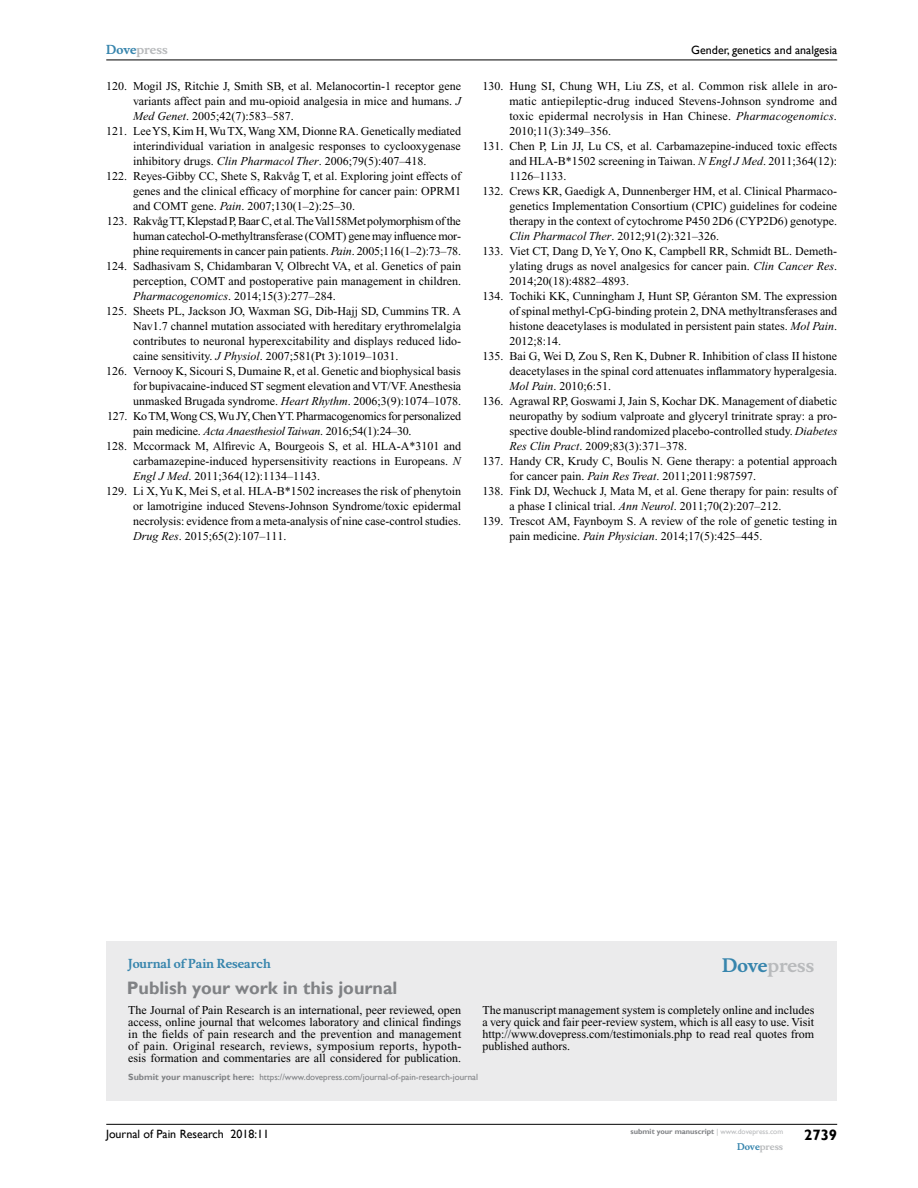
<style>
.page{position:relative;width:918px;height:1188px;background:#fff}
.page>*{position:absolute;margin:0;border:0;box-sizing:border-box;transform-origin:0 0}
.t1{font:700 18px "Gill Sans";color:#808285}
.t2{font:700 18px "Musee";color:#b8babc}
.t3{font:700 15px "Gill Sans";color:#000}
.t4{font:12px/12px "Times New Roman";color:#000;text-align:justify}
.t5{font:12px "Times New Roman";letter-spacing:-.02em;color:#000}
.t6{font:12px "Times New Roman";letter-spacing:-.025em;color:#000}
.t7{font:12px "Gill Sans";color:#000}
.t8{font:700 12px "Musee";color:#3785ad}
.t9{font:700 12px "Musee";color:#b8babc}
.t10{font:9px "Gill Sans";color:#808285}
.t11{font:700 9px "Musee";color:#b8babc}
.t12{font:700 7.5px "Gill Sans";color:#808285}
.s1{color:#3785ad}
.s2{font-style:italic}
.s3{font-weight:700}
.s4{font-weight:400;color:#b8babc}
</style>
<div class="page">
<div style="left:106px;top:941px;width:731px;height:159px;background:#ebebec"></div>
<hr style="left:106px;top:1124px;width:731px;height:1px;background:#000">
<hr style="left:106px;top:60px;width:731px;height:1px;background:#000">
<p class="t9" style="left:106px;top:43px;width:63px"><span class="s1">Dove</span>press</p>
<p class="t4" style="left:106px;top:80px;width:356px">120. Mogil JS, Ritchie J, Smith SB, et al. Melanocortin-1 receptor gene</p>
<p class="t4" style="left:133px;top:95px;width:329px">variants affect pain and mu-opioid analgesia in mice and humans. <span class="s2">J</span></p>
<p class="t4" style="left:133px;top:110px;width:162px"><span class="s2">Med Genet</span>. 2005;42(7):583–587.</p>
<p class="t4" style="left:106px;top:125px;width:356px">121. Lee YS, Kim H, Wu TX, Wang XM, Dionne RA. Genetically mediated</p>
<p class="t4" style="left:133px;top:140px;width:329px">interindividual variation in analgesic responses to cyclooxygenase</p>
<p class="t4" style="left:133px;top:155px;width:295px">inhibitory drugs. <span class="s2">Clin Pharmacol Ther</span>. 2006;79(5):407–418.</p>
<p class="t4" style="left:106px;top:170px;width:356px">122. Reyes-Gibby CC, Shete S, Rakvåg T, et al. Exploring joint effects of</p>
<p class="t4" style="left:133px;top:185px;width:329px">genes and the clinical efficacy of morphine for cancer pain: OPRM1</p>
<p class="t4" style="left:133px;top:200px;width:224px">and COMT gene. <span class="s2">Pain</span>. 2007;130(1–2):25–30.</p>
<p class="t6" style="left:107px;top:215px;width:355px">123. Rakvåg TT, Klepstad P, Baar C, et al. The Val158Met polymorphism of the</p>
<p class="t4" style="left:133px;top:230px;width:329px">human catechol-O-methyltransferase (COMT) gene may influence mor-</p>
<p class="t4" style="left:133px;top:245px;width:329px">phine requirements in cancer pain patients. <span class="s2">Pain</span>. 2005;116(1–2):73–78.</p>
<p class="t4" style="left:106px;top:260px;width:356px">124. Sadhasivam S, Chidambaran V, Olbrecht VA, et al. Genetics of pain</p>
<p class="t4" style="left:133px;top:275px;width:329px">perception, COMT and postoperative pain management in children.</p>
<p class="t4" style="left:133px;top:290px;width:204px"><span class="s2">Pharmacogenomics</span>. 2014;15(3):277–284.</p>
<p class="t4" style="left:106px;top:305px;width:356px">125. Sheets PL, Jackson JO, Waxman SG, Dib-Hajj SD, Cummins TR. A</p>
<p class="t4" style="left:133px;top:320px;width:329px">Nav1.7 channel mutation associated with hereditary erythromelalgia</p>
<p class="t4" style="left:133px;top:335px;width:329px">contributes to neuronal hyperexcitability and displays reduced lido-</p>
<p class="t4" style="left:133px;top:350px;width:267px">caine sensitivity. <span class="s2">J Physiol</span>. 2007;581(Pt 3):1019–1031.</p>
<p class="t4" style="left:106px;top:365px;width:356px">126. Vernooy K, Sicouri S, Dumaine R, et al. Genetic and biophysical basis</p>
<p class="t4" style="left:133px;top:380px;width:330px">for bupivacaine-induced ST segment elevation and VT/VF. Anesthesia</p>
<p class="t4" style="left:133px;top:395px;width:329px">unmasked Brugada syndrome. <span class="s2">Heart Rhythm</span>. 2006;3(9):1074–1078.</p>
<p class="t5" style="left:107px;top:410px;width:355px">127. Ko TM, Wong CS, Wu JY, Chen YT. Pharmacogenomics for personalized</p>
<p class="t5" style="left:133px;top:425px;width:280px">pain medicine. <span class="s2">Acta Anaesthesiol Taiwan</span>. 2016;54(1):24–30.</p>
<p class="t4" style="left:106px;top:440px;width:356px">128. Mccormack M, Alfirevic A, Bourgeois S, et al. HLA-A*3101 and</p>
<p class="t4" style="left:133px;top:455px;width:329px">carbamazepine-induced hypersensitivity reactions in Europeans. <span class="s2">N</span></p>
<p class="t4" style="left:133px;top:470px;width:188px"><span class="s2">Engl J Med</span>. 2011;364(12):1134–1143.</p>
<p class="t4" style="left:106px;top:485px;width:356px">129. Li X, Yu K, Mei S, et al. HLA-B*1502 increases the risk of phenytoin</p>
<p class="t4" style="left:133px;top:500px;width:329px">or lamotrigine induced Stevens-Johnson Syndrome/toxic epidermal</p>
<p class="t4" style="left:133px;top:515px;width:329px">necrolysis: evidence from a meta-analysis of nine case-control studies.</p>
<p class="t4" style="left:133px;top:530px;width:155px"><span class="s2">Drug Res</span>. 2015;65(2):107–111.</p>
<p class="t7" style="left:691px;top:43px;width:147px">Gender, genetics and analgesia</p>
<p class="t4" style="left:482px;top:80px;width:357px">130. Hung SI, Chung WH, Liu ZS, et al. Common risk allele in aro-</p>
<p class="t4" style="left:509px;top:95px;width:329px">matic antiepileptic-drug induced Stevens-Johnson syndrome and</p>
<p class="t4" style="left:509px;top:110px;width:329px">toxic epidermal necrolysis in Han Chinese. <span class="s2">Pharmacogenomics</span>.</p>
<p class="t4" style="left:509px;top:125px;width:103px">2010;11(3):349–356.</p>
<p class="t4" style="left:482px;top:140px;width:356px">131. Chen P, Lin JJ, Lu CS, et al. Carbamazepine-induced toxic effects</p>
<p class="t4" style="left:509px;top:155px;width:329px">and HLA-B*1502 screening in Taiwan. <span class="s2">N Engl J Med</span>. 2011;364(12):</p>
<p class="t4" style="left:509px;top:170px;width:58px">1126–1133.</p>
<p class="t4" style="left:482px;top:185px;width:356px">132. Crews KR, Gaedigk A, Dunnenberger HM, et al. Clinical Pharmaco-</p>
<p class="t4" style="left:509px;top:200px;width:329px">genetics Implementation Consortium (CPIC) guidelines for codeine</p>
<p class="t4" style="left:509px;top:215px;width:329px">therapy in the context of cytochrome P450 2D6 (CYP2D6) genotype.</p>
<p class="t4" style="left:509px;top:230px;width:211px"><span class="s2">Clin Pharmacol Ther</span>. 2012;91(2):321–326.</p>
<p class="t4" style="left:482px;top:245px;width:356px">133. Viet CT, Dang D, Ye Y, Ono K, Campbell RR, Schmidt BL. Demeth-</p>
<p class="t4" style="left:509px;top:260px;width:329px">ylating drugs as novel analgesics for cancer pain. <span class="s2">Clin Cancer Res</span>.</p>
<p class="t4" style="left:509px;top:275px;width:121px">2014;20(18):4882–4893.</p>
<p class="t4" style="left:482px;top:290px;width:356px">134. Tochiki KK, Cunningham J, Hunt SP, Géranton SM. The expression</p>
<p class="t4" style="left:509px;top:305px;width:329px">of spinal methyl-CpG-binding protein 2, DNA methyltransferases and</p>
<p class="t4" style="left:509px;top:320px;width:329px">histone deacetylases is modulated in persistent pain states. <span class="s2">Mol Pain</span>.</p>
<p class="t4" style="left:509px;top:335px;width:53px">2012;8:14.</p>
<p class="t4" style="left:482px;top:350px;width:356px">135. Bai G, Wei D, Zou S, Ren K, Dubner R. Inhibition of class II histone</p>
<p class="t4" style="left:509px;top:365px;width:329px">deacetylases in the spinal cord attenuates inflammatory hyperalgesia.</p>
<p class="t4" style="left:509px;top:380px;width:103px"><span class="s2">Mol Pain</span>. 2010;6:51.</p>
<p class="t4" style="left:482px;top:395px;width:356px">136. Agrawal RP, Goswami J, Jain S, Kochar DK. Management of diabetic</p>
<p class="t4" style="left:509px;top:410px;width:329px">neuropathy by sodium valproate and glyceryl trinitrate spray: a pro-</p>
<p class="t4" style="left:509px;top:425px;width:329px">spective double-blind randomized placebo-controlled study. <span class="s2">Diabetes</span></p>
<p class="t4" style="left:509px;top:440px;width:179px"><span class="s2">Res Clin Pract</span>. 2009;83(3):371–378.</p>
<p class="t4" style="left:482px;top:455px;width:356px">137. Handy CR, Krudy C, Boulis N. Gene therapy: a potential approach</p>
<p class="t4" style="left:509px;top:470px;width:248px">for cancer pain. <span class="s2">Pain Res Treat</span>. 2011;2011:987597.</p>
<p class="t4" style="left:482px;top:485px;width:356px">138. Fink DJ, Wechuck J, Mata M, et al. Gene therapy for pain: results of</p>
<p class="t4" style="left:509px;top:500px;width:274px">a phase I clinical trial. <span class="s2">Ann Neurol</span>. 2011;70(2):207–212.</p>
<p class="t4" style="left:482px;top:515px;width:356px">139. Trescot AM, Faynboym S. A review of the role of genetic testing in</p>
<p class="t4" style="left:509px;top:530px;width:255px">pain medicine. <span class="s2">Pain Physician</span>. 2014;17(5):425–445.</p>
<p class="t8" style="left:128px;top:956px;width:144px">Journal of Pain Research</p>
<h1 class="t1" style="left:127px;top:977px;width:272px">Publish your work in this journal</h1>
<h1 class="t2" style="left:722px;top:955px;width:94px"><span class="s1">Dove</span>press</h1>
<p class="t4" style="left:128px;top:1004px;width:335px">The Journal of Pain Research is an international, peer reviewed, open access, online journal that welcomes laboratory and clinical findings in the fields of pain research and the prevention and management of pain. Original research, reviews, symposium reports, hypoth&shy;esis formation and commentaries are all considered for publication.</p>
<p class="t4" style="left:482px;top:1004px;width:334px">The manuscript management system is completely online and includes a very quick and fair peer-review system, which is all easy to use. Visit http://www.dovepress.com/testimonials.php to read real quotes from published authors.</p>
<p class="t10" style="left:128px;top:1072px;width:351px"><span class="s3">Submit your manuscript here:</span> https://www.dovepress.com/journal-of-pain-research-journal</p>
<p class="t7" style="left:106px;top:1127px;width:164px">Journal of Pain Research 2018:11</p>
<p class="t12" style="left:631px;top:1127px;width:154px">submit your manuscript <span class="s4">| www.dovepress.com</span></p>
<p class="t11" style="left:737px;top:1141px;width:48px"><span class="s1">Dove</span>press</p>
<p class="t3" style="left:804px;top:1126px;width:35px">2739</p>
</div>
